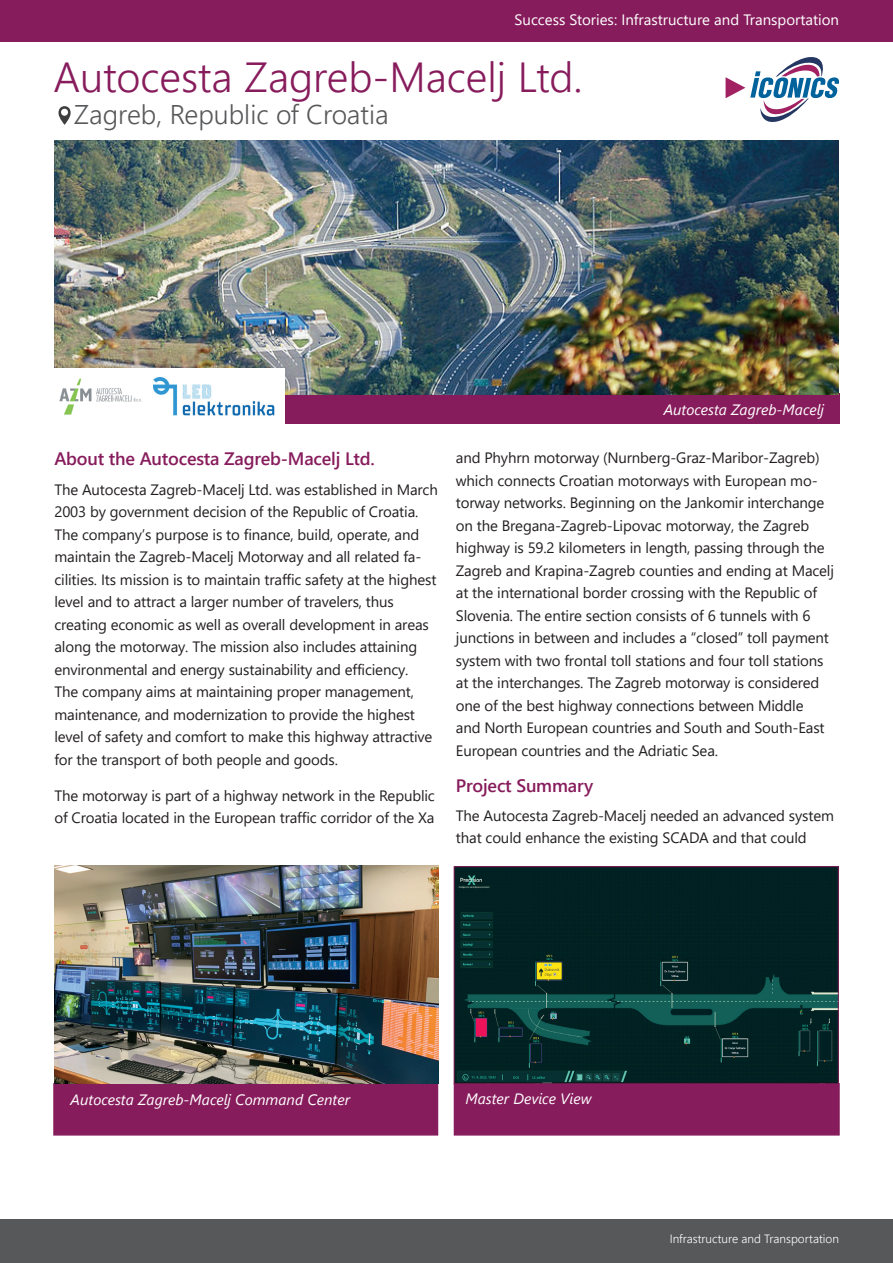
<style>
.page{position:relative;width:893px;height:1263px;background:#fff}
.page>*{position:absolute;margin:0;border:0;box-sizing:border-box;transform-origin:0 0}
.t1{font:300 42px "Segoe UI";color:#871c5c}
.t2{font:300 27px "Segoe UI";color:#57585a}
.t3{font:600 18px "Segoe UI";letter-spacing:-.01em;color:#871c5c}
.t4{font:15px/22.5px "Segoe UI";letter-spacing:-.01em;color:#231f20}
.t5{font:italic 15px "Segoe UI";color:#fff}
.t6{font:15px "Segoe UI";color:#fff}
.t7{font:300 12px "Segoe UI";color:#fff}
</style>
<div class="page">
<svg style="left:726px;top:57px;width:113px;height:65px"></svg>
<div style="left:454px;top:1083px;width:386px;height:52px;background:#871c5c"></div>
<div style="left:53px;top:1083px;width:385px;height:52px;background:#871c5c;border:2px solid #871c5c"></div>
<div style="left:54px;top:393px;width:785px;height:31px;background:#871c5c"></div>
<svg style="left:58px;top:106px;width:13px;height:19px"></svg>
<div style="left:0;top:0;width:893px;height:41px;background:#871c5c"></div>
<div style="left:0;top:1220px;width:893px;height:43px;background:#57585a"></div>
<img style="left:456px;top:868px;width:381px;height:214px">
<div style="left:454px;top:866px;width:385px;height:218px;border:1px solid #871c5c"></div>
<img style="left:54px;top:141px;width:785px;height:254px">
<div style="left:44px;top:368px;width:113px;height:59px;background:#fff"></div>
<img style="left:60px;top:378px;width:82px;height:37px">
<div style="left:149px;top:368px;width:136px;height:59px;background:#fff"></div>
<img style="left:154px;top:377px;width:121px;height:39px">
<img style="left:54px;top:866px;width:384px;height:217px">
<p class="t6" style="left:515px;top:6px;width:326px">Success Stories: Infrastructure and Transportation</p>
<h1 class="t1" style="left:54px;top:38px;width:531px">Autocesta Zagreb-Macelj Ltd.</h1>
<h2 class="t2" style="left:74px;top:89px;width:316px">Zagreb, Republic of Croatia</h2>
<p class="t5" style="left:664px;top:395px;width:162px">Autocesta Zagreb-Macelj</p>
<p class="t3" style="left:54px;top:442px;width:322px">About the Autocesta Zagreb-Macelj Ltd.</p>
<p class="t4" style="left:54px;top:477px;width:385px">The Autocesta Zagreb-Macelj Ltd. was established in March 2003 by government decision of the Republic of Croatia.<br>The company’s purpose is to finance, build, operate, and maintain the Zagreb-Macelj Motorway and all related fa&shy;cilities. Its mission is to maintain traffic safety at the highest level and to attract a larger number of travelers, thus creating economic as well as overall development in areas along the motorway. The mission also includes attaining environmental and energy sustainability and efficiency.<br>The company aims at maintaining proper management, maintenance, and modernization to provide the highest level of safety and comfort to make this highway attractive for the transport of both people and goods.</p>
<p class="t4" style="left:54px;top:783px;width:382px">The motorway is part of a highway network in the Republic of Croatia located in the European traffic corridor of the Xa</p>
<p class="t4" style="left:456px;top:445px;width:380px">and Phyhrn motorway (Nurnberg-Graz-Maribor-Zagreb) which connects Croatian motorways with European mo&shy;torway networks. Beginning on the Jankomir interchange on the Bregana-Zagreb-Lipovac motorway, the Zagreb highway is 59.2 kilometers in length, passing through the Zagreb and Krapina-Zagreb counties and ending at Macelj at the international border crossing with the Republic of Slovenia. The entire section consists of 6 tunnels with 6 junctions in between and includes a “closed” toll payment system with two frontal toll stations and four toll stations at the interchanges. The Zagreb motorway is considered one of the best highway connections between Middle<br>and North European countries and South and South-East European countries and the Adriatic Sea.</p>
<p class="t3" style="left:456px;top:768px;width:139px">Project Summary</p>
<p class="t4" style="left:456px;top:803px;width:380px">The Autocesta Zagreb-Macelj needed an advanced system that could enhance the existing SCADA and that could</p>
<p class="t5" style="left:71px;top:1085px;width:281px">Autocesta Zagreb-Macelj Command Center</p>
<p class="t5" style="left:465px;top:1085px;width:128px">Master Device View</p>
<p class="t7" style="left:670px;top:1227px;width:171px">Infrastructure and Transportation</p>
</div>
